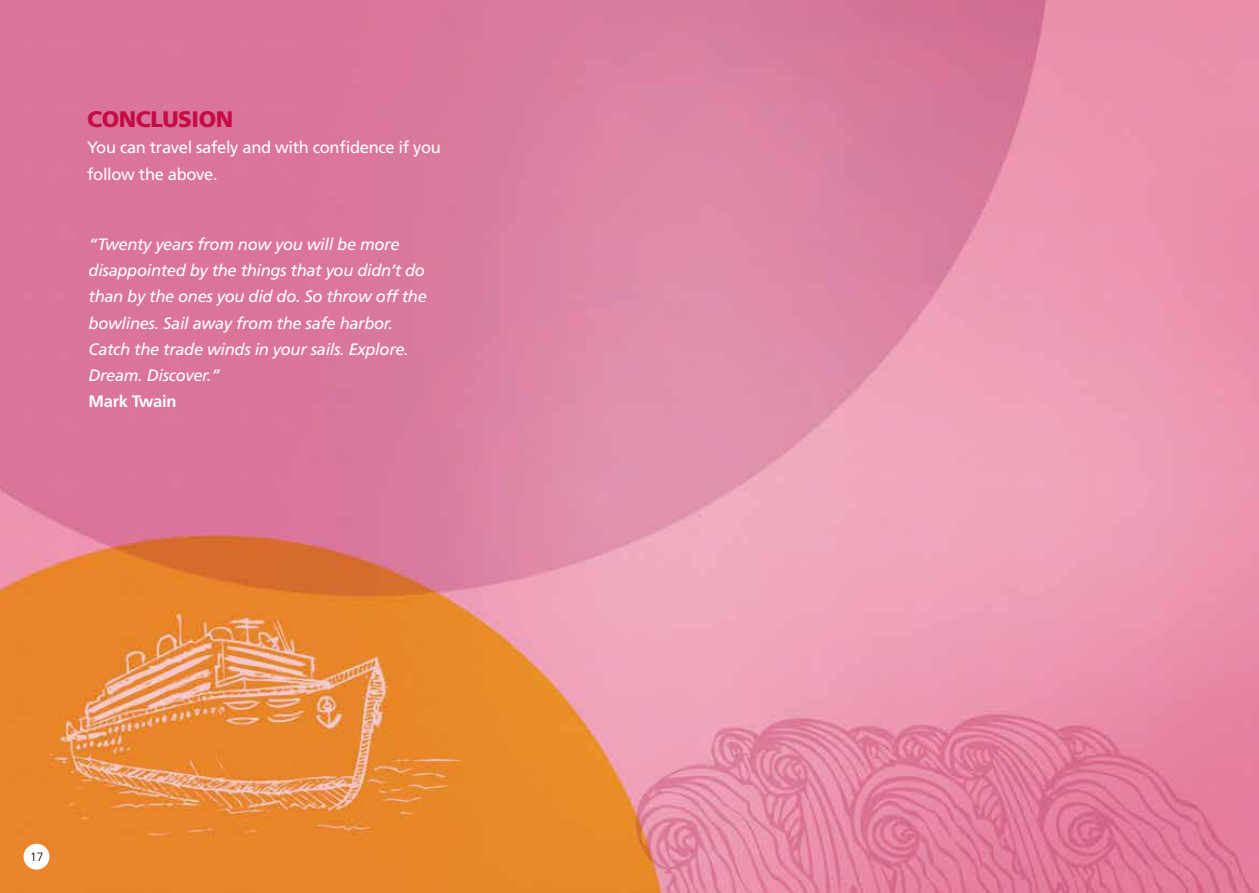
<style>
.page{position:relative;width:1259px;height:893px;background:#fff}
.page>*{position:absolute;margin:0;border:0;box-sizing:border-box;transform-origin:0 0}
.t1{font:900 22.5px "Frutiger";letter-spacing:-.02em;color:#c40b44}
.t2{font:italic 16.5px/26.2px "Frutiger";letter-spacing:-.02em;color:#fff}
.t3{font:16.5px/26.2px "Frutiger";letter-spacing:-.02em;color:#fff}
.t4{font:700 16.5px "Frutiger";letter-spacing:-.02em;color:#fff}
.t5{font:300 12px "Frutiger";color:#000}
</style>
<div class="page">
<img style="left:0;top:0;width:1259px;height:893px">
<div style="left:24px;top:844px;width:25px;height:26px;background:#fff;border-radius:50%"></div>
<h1 class="t1" style="left:87px;top:106px;width:148px">CONCLUSION</h1>
<p class="t3" style="left:87px;top:134px;width:355px">You can travel safely and with confidence if you follow the above.</p>
<p class="t2" style="left:89px;top:231px;width:340px">“Twenty years from now you will be more disappointed by the things that you didn’t do than by the ones you did do. So throw off the bowlines. Sail away from the safe harbor.<br>Catch the trade winds in your sails. Explore.<br>Dream. Discover.”</p>
<p class="t4" style="left:89px;top:392px;width:89px">Mark Twain</p>
<p class="t5" style="left:30px;top:850px;width:15px">157</p>
</div>
